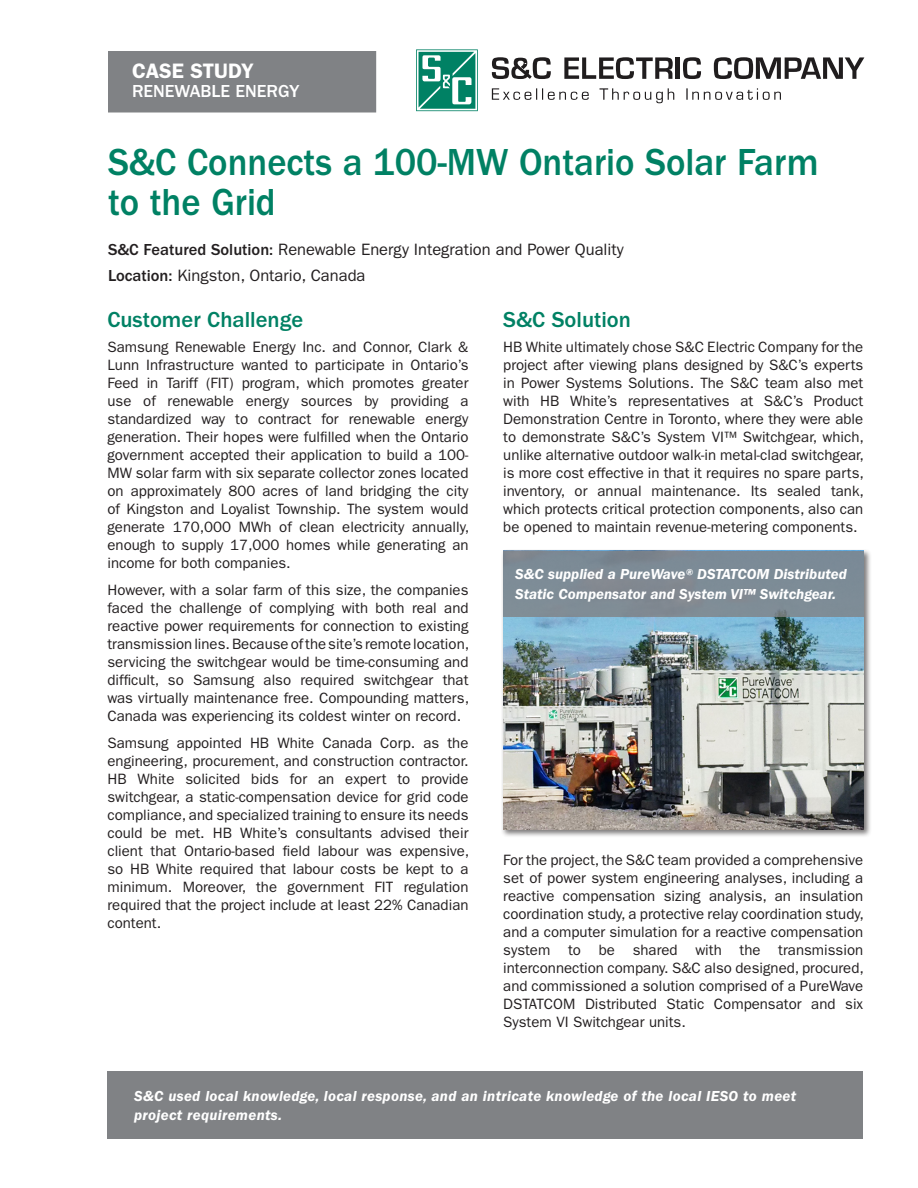
<style>
.page{position:relative;width:918px;height:1188px;background:#fff}
.page>*{position:absolute;margin:0;border:0;box-sizing:border-box;transform-origin:0 0}
.Case_Study_Title_gre{font:500 39px/40.5px "ITC Franklin Gothic Std";color:#008164;scale:.94 1}
.Challenge_-_Solution{font:500 22.5px "ITC Franklin Gothic Std";color:#008164}
.t1{font:600 21px "ITC Franklin Gothic Std";color:#fff}
.t2{font:500 18px "ITC Franklin Gothic Std";color:#fff}
.Solution___Location{font:16.5px "ITC Franklin Gothic Std";color:#231f20}
.Body{font:15px/18px "ITC Franklin Gothic Std";color:#231f20;text-align:justify}
.White-PhotoCaption-9{font:italic 600 15px/19.5px "ITC Franklin Gothic Std";letter-spacing:.02em;color:#fff}
.White-PhotoCaption-9-2{font:italic 600 15px/19.5px "ITC Franklin Gothic Std";color:#fff}
.s1{font-weight:500}
</style>
<div class="page">
<div style="left:109px;top:52px;width:266px;height:60px;background:#808285"></div>
<div style="left:108px;top:51px;width:268px;height:61px;border:2px solid #808285"></div>
<svg style="left:492px;top:57px;width:59px;height:22px"></svg>
<svg style="left:564px;top:57px;width:109px;height:22px"></svg>
<hr style="left:676px;top:57px;width:4px;height:22px;background:#201d1e">
<svg style="left:683px;top:57px;width:18px;height:22px"></svg>
<svg style="left:714px;top:57px;width:150px;height:22px"></svg>
<svg style="left:492px;top:88px;width:289px;height:15px"></svg>
<svg style="left:416px;top:50px;width:62px;height:61px"></svg>
<div style="left:107px;top:1072px;width:756px;height:67px;background:#808285"></div>
<div style="left:501px;top:549px;width:371px;height:289px;background:#231f20;opacity:.6"></div>
<img style="left:503px;top:617px;width:361px;height:213px">
<div style="left:503px;top:551px;width:361px;height:66px;background:#7d8b96"></div>
<h3 class="t1" style="left:132px;top:58px;width:123px">CASE STUDY</h3>
<p class="t2" style="left:132px;top:81px;width:169px">RENEWABLE ENERGY</p>
<p class="Case_Study_Title_gre" style="left:108px;top:142px;width:757px">S&amp;C Connects a 100-MW Ontario Solar Farm to the Grid</p>
<p class="Solution___Location" style="left:108px;top:240px;width:517px"><span class="s1">S&amp;C Featured Solution:</span> Renewable Energy Integration and Power Quality</p>
<p class="Solution___Location" style="left:108px;top:266px;width:259px"><span class="s1">Location:</span> Kingston, Ontario, Canada</p>
<p class="Challenge_-_Solution" style="left:107px;top:307px;width:197px">Customer Challenge</p>
<p class="Body" style="left:107px;top:338px;width:363px">Samsung Renewable Energy Inc. and Connor, Clark &amp; Lunn Infrastructure wanted to participate in Ontario’s Feed in Tariff (FIT) program, which promotes greater use of renewable energy sources by providing a standardized way to contract for renewable energy generation. Their hopes were fulfilled when the Ontario government accepted their application to build a 100- MW solar farm with six separate collector zones located on approximately 800 acres of land bridging the city of Kingston and Loyalist Township. The system would generate 170,000 MWh of clean electricity annually, enough to supply 17,000 homes while generating an income for both companies.</p>
<p class="Body" style="left:107px;top:581px;width:363px">However, with a solar farm of this size, the companies faced the challenge of complying with both real and reactive power requirements for connection to existing transmission lines. Because of the site’s remote location, servicing the switchgear would be time-consuming and difficult, so Samsung also required switchgear that was virtually maintenance free. Compounding matters, Canada was experiencing its coldest winter on record.</p>
<p class="Body" style="left:107px;top:734px;width:363px">Samsung appointed HB White Canada Corp. as the engineering, procurement, and construction contractor.<br>HB White solicited bids for an expert to provide switchgear, a static-compensation device for grid code compliance, and specialized training to ensure its needs could be met. HB White’s consultants advised their client that Ontario-based field labour was expensive, so HB White required that labour costs be kept to a minimum. Moreover, the government FIT regulation required that the project include at least 22% Canadian content.</p>
<p class="Challenge_-_Solution" style="left:503px;top:307px;width:129px">S&amp;C Solution</p>
<p class="Body" style="left:503px;top:338px;width:362px">HB White ultimately chose S&amp;C Electric Company for the project after viewing plans designed by S&amp;C’s experts in Power Systems Solutions. The S&amp;C team also met with HB White’s representatives at S&amp;C’s Product Demonstration Centre in Toronto, where they were able to demonstrate S&amp;C’s System VI™ Switchgear, which, unlike alternative outdoor walk-in metal-clad switchgear, is more cost effective in that it requires no spare parts, inventory, or annual maintenance. Its sealed tank, which protects critical protection components, also can be opened to maintain revenue-metering components.</p>
<p class="White-PhotoCaption-9-2" style="left:515px;top:565px;width:333px">S&amp;C supplied a PureWave® DSTATCOM Distributed<br>Static Compensator and System VI™ Switchgear.</p>
<p class="Body" style="left:503px;top:851px;width:362px">For the project, the S&amp;C team provided a comprehensive set of power system engineering analyses, including a reactive compensation sizing analysis, an insulation coordination study, a protective relay coordination study, and a computer simulation for a reactive compensation system to be shared with the transmission interconnection company. S&amp;C also designed, procured, and commissioned a solution comprised of a PureWave DSTATCOM Distributed Static Compensator and six System VI Switchgear units.</p>
<p class="White-PhotoCaption-9" style="left:134px;top:1086px;width:663px">S&amp;C used local knowledge, local response, and an intricate knowledge of the local IESO to meet project requirements.</p>
</div>
